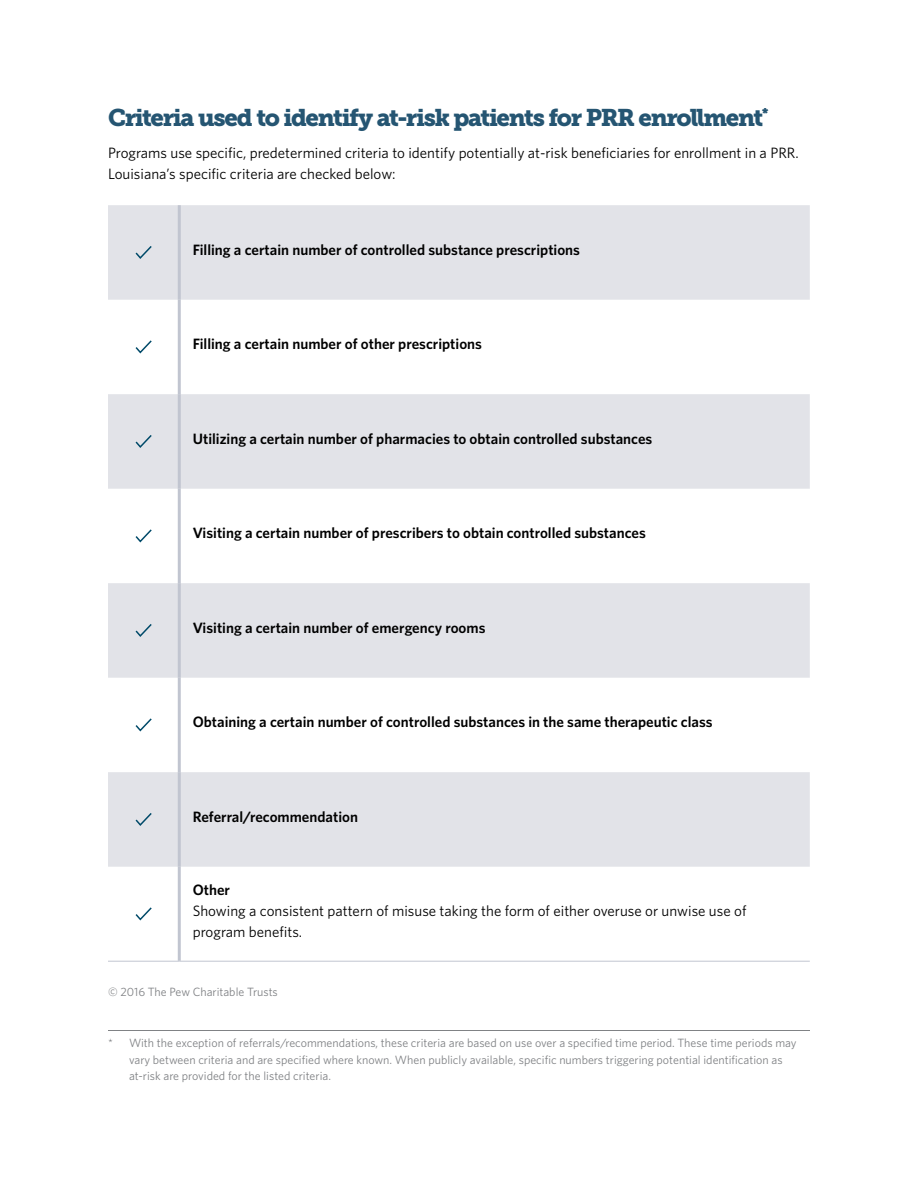
<style>
.page{position:relative;width:918px;height:1188px;background:#fff}
.page>*{position:absolute;margin:0;border:0;box-sizing:border-box;transform-origin:0 0}
.t1{font:24px "Museo Slab 900";letter-spacing:-.055em;color:#255572}
.t2{font:600 15px "Whitney";color:#000}
.t3{font:15px/21px "Whitney";color:#000}
.t4{font:12px/16.5px "Whitney";color:#808285}
</style>
<div class="page">
<hr style="left:108px;top:1030px;width:702px;height:1px;background:#808285">
<svg style="left:108px;top:205px;width:702px;height:662px;fill:#e2e3e8"></svg>
<hr style="left:178px;top:205px;width:3px;height:95px;background:#c1c5d0">
<hr style="left:178px;top:300px;width:3px;height:94px;background:#c1c5d0">
<hr style="left:178px;top:394px;width:3px;height:95px;background:#c1c5d0">
<hr style="left:178px;top:489px;width:3px;height:94px;background:#c1c5d0">
<hr style="left:178px;top:583px;width:3px;height:95px;background:#c1c5d0">
<hr style="left:178px;top:678px;width:3px;height:94px;background:#c1c5d0">
<hr style="left:178px;top:772px;width:3px;height:95px;background:#c1c5d0">
<hr style="left:178px;top:867px;width:3px;height:94px;background:#c1c5d0">
<hr style="left:108px;top:961px;width:71px;height:1px;background:#c1c5d0">
<hr style="left:179px;top:961px;width:631px;height:1px;background:#c1c5d0">
<svg style="left:134px;top:244px;width:19px;height:16px"></svg>
<svg style="left:134px;top:339px;width:19px;height:16px"></svg>
<svg style="left:134px;top:433px;width:19px;height:16px"></svg>
<svg style="left:134px;top:528px;width:19px;height:16px"></svg>
<svg style="left:134px;top:622px;width:19px;height:16px"></svg>
<svg style="left:134px;top:717px;width:19px;height:16px"></svg>
<svg style="left:134px;top:811px;width:19px;height:16px"></svg>
<svg style="left:135px;top:907px;width:17px;height:14px"></svg>
<h1 class="t1" style="left:108px;top:104px;width:662px">Criteria used to identify at-risk patients for PRR enrollment<sup>*</sup></h1>
<p class="t3" style="left:108px;top:141px;width:692px">Programs use specific, predetermined criteria to identify potentially at-risk beneficiaries for enrollment in a PRR.<br>Louisiana’s specific criteria are checked below:</p>
<p class="t2" style="left:193px;top:240px;width:389px">Filling a certain number of controlled substance prescriptions</p>
<p class="t2" style="left:193px;top:334px;width:291px">Filling a certain number of other prescriptions</p>
<p class="t2" style="left:193px;top:429px;width:461px">Utilizing a certain number of pharmacies to obtain controlled substances</p>
<p class="t2" style="left:193px;top:523px;width:455px">Visiting a certain number of prescribers to obtain controlled substances</p>
<p class="t2" style="left:193px;top:618px;width:294px">Visiting a certain number of emergency rooms</p>
<p class="t2" style="left:193px;top:712px;width:521px">Obtaining a certain number of controlled substances in the same therapeutic class</p>
<p class="t2" style="left:193px;top:807px;width:167px">Referral/recommendation</p>
<p class="t2" style="left:193px;top:880px;width:39px">Other</p>
<p class="t3" style="left:193px;top:900px;width:555px">Showing a consistent pattern of misuse taking the form of either overuse or unwise use of program benefits.</p>
<p class="t4" style="left:108px;top:983px;width:171px">© 2016 The Pew Charitable Trusts</p>
<p class="t4" style="left:129px;top:1034px;width:669px;text-indent:-21px">* With the exception of referrals/recommendations, these criteria are based on use over a specified time period. These time periods may vary between criteria and are specified where known. When publicly available, specific numbers triggering potential identification as at-risk are provided for the listed criteria.</p>
</div>
